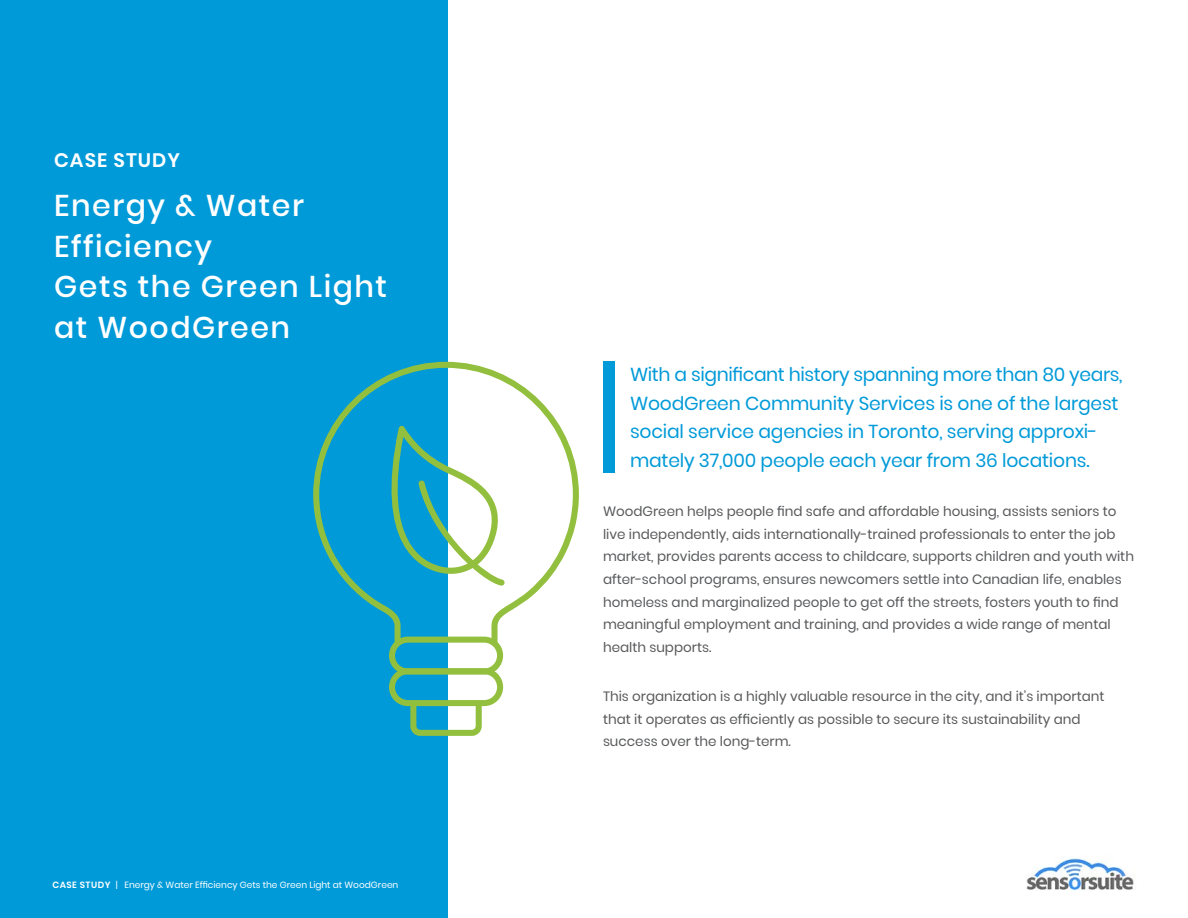
<style>
.page{position:relative;width:1188px;height:918px;background:#fff}
.page>*{position:absolute;margin:0;border:0;box-sizing:border-box;transform-origin:0 0}
.t1{font:500 30px/40.5px "Poppins";letter-spacing:.05em;color:#fff}
.t2{font:600 19.5px "Poppins";letter-spacing:.05em;color:#fff}
.t3{font:18.75px/28.5px "Poppins";letter-spacing:-.01em;color:#009ad8}
.t4{font:13.5px/22.5px "Poppins";color:#58595b}
.t5{font:9px "Poppins";color:#fff}
.s1{font-weight:600}
</style>
<div class="page">
<div style="left:0;top:0;width:448px;height:918px;background:#009ad8"></div>
<img style="left:1026px;top:858px;width:108px;height:33px">
<div style="left:603px;top:362px;width:11px;height:111px;background:#009ad8"></div>
<svg style="left:313px;top:361px;width:266px;height:290px"></svg>
<div style="left:389px;top:637px;width:114px;height:38px;border:6px solid #93bf3e;border-radius:16px"></div>
<div style="left:389px;top:668px;width:114px;height:38px;border:6px solid #93bf3e;border-radius:16px"></div>
<svg style="left:407px;top:700px;width:78px;height:36px"></svg>
<svg style="left:374px;top:426px;width:131px;height:160px"></svg>
<h2 class="t2" style="left:54px;top:149px;width:127px">CASE STUDY</h2>
<h1 class="t1" style="left:54px;top:186px;width:334px">Energy &amp; Water<br>Efficiency<br>Gets the Green Light at WoodGreen</h1>
<p class="t5" style="left:52px;top:880px;width:347px"><span class="s1">CASE STUDY</span> | Energy &amp; Water Efficiency Gets the Green Light at WoodGreen</p>
<h3 class="t3" style="left:630px;top:361px;width:494px">With a significant history spanning more than 80 years, WoodGreen Community Services is one of the largest social service agencies in Toronto, serving approxi&shy;mately 37,000 people each year from 36 locations.</h3>
<p class="t4" style="left:603px;top:501px;width:533px">WoodGreen helps people find safe and affordable housing, assists seniors to live independently, aids internationally-trained professionals to enter the job market, provides parents access to childcare, supports children and youth with after-school programs, ensures newcomers settle into Canadian life, enables homeless and marginalized people to get off the streets, fosters youth to find meaningful employment and training, and provides a wide range of mental health supports.</p>
<p class="t4" style="left:603px;top:685px;width:503px">This organization is a highly valuable resource in the city, and it’s important that it operates as efficiently as possible to secure its sustainability and success over the long-term.</p>
</div>
